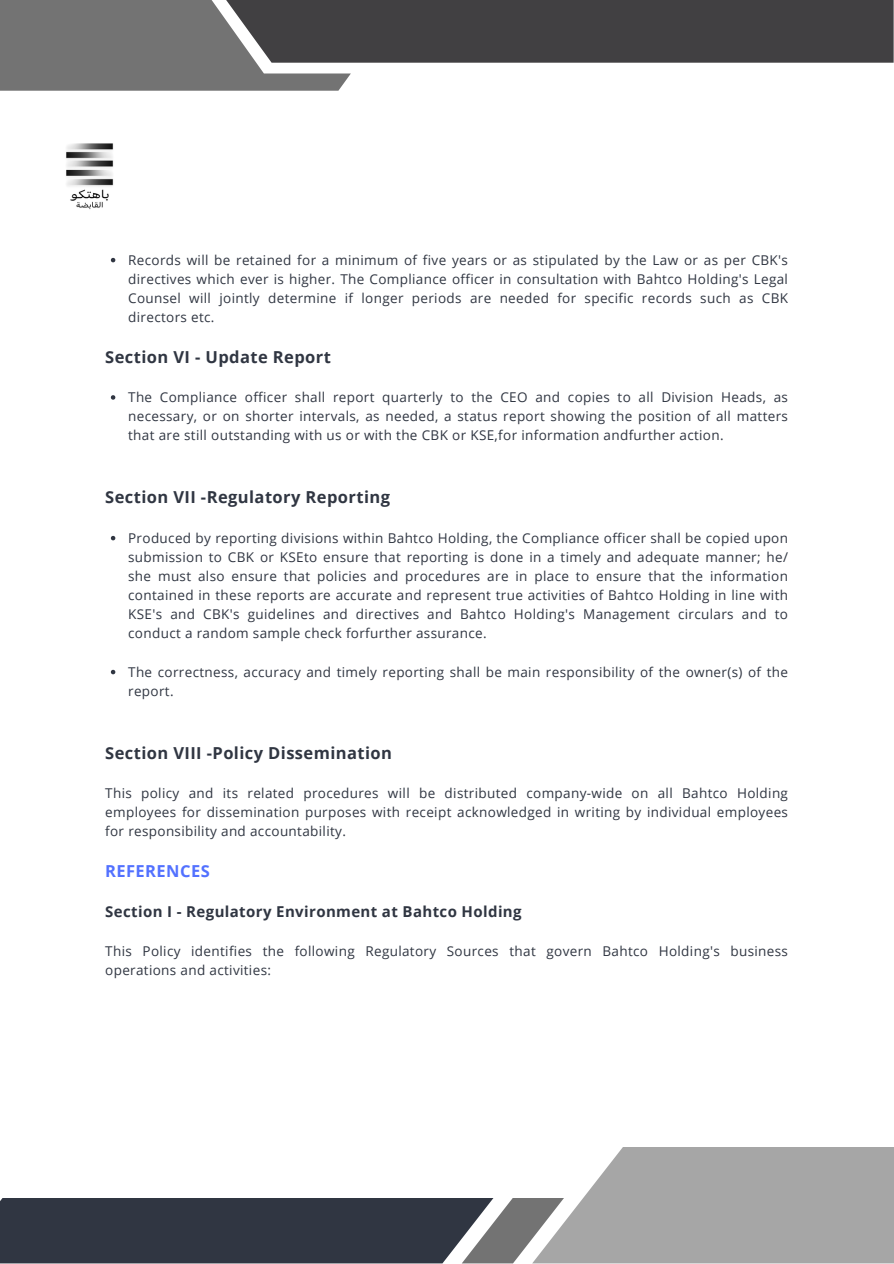
<style>
.page{position:relative;width:894px;height:1264px;background:#fff}
.page>*{position:absolute;margin:0;border:0;box-sizing:border-box;transform-origin:0 0}
.t1{font:700 16.5px "Open Sans";letter-spacing:.025em;color:#303642}
.t2{font:700 16.5px "Open Sans";letter-spacing:.025em;color:#5271ff}
.t3{font:700 15px "Open Sans";letter-spacing:.025em;color:#303642}
.t4{font:13.5px/19.2px "Open Sans";letter-spacing:.025em;color:#303642;text-align:justify}
</style>
<div class="page">
<svg style="left:0;top:0;width:893px;height:91px"></svg>
<svg style="left:0;top:1147px;width:893px;height:116px"></svg>
<img style="left:66px;top:143px;width:48px;height:67px">
<svg style="left:111px;top:258px;width:4px;height:4px"></svg>
<svg style="left:111px;top:395px;width:4px;height:4px"></svg>
<svg style="left:111px;top:536px;width:4px;height:4px"></svg>
<svg style="left:111px;top:669px;width:4px;height:5px"></svg>
<p class="t4" style="left:128px;top:250px;width:661px">Records will be retained for a minimum of five years or as stipulated by the Law or as per CBK's directives which ever is higher. The Compliance officer in consultation with Bahtco Holding's Legal Counsel will jointly determine if longer periods are needed for specific records such as CBK directors etc.</p>
<h2 class="t1" style="left:105px;top:345px;width:227px">Section VI - Update Report</h2>
<p class="t4" style="left:128px;top:387px;width:661px">The Compliance officer shall report quarterly to the CEO and copies to all Division Heads, as necessary, or on shorter intervals, as needed, a status report showing the position of all matters that are still outstanding with us or with the CBK or KSE,for information andfurther action.</p>
<h2 class="t1" style="left:105px;top:485px;width:286px">Section VII -Regulatory Reporting</h2>
<p class="t4" style="left:128px;top:528px;width:661px">Produced by reporting divisions within Bahtco Holding, the Compliance officer shall be copied upon submission to CBK or KSEto ensure that reporting is done in a timely and adequate manner; he/ she must also ensure that policies and procedures are in place to ensure that the information contained in these reports are accurate and represent true activities of Bahtco Holding in line with KSE's and CBK's guidelines and directives and Bahtco Holding's Management circulars and to conduct a random sample check forfurther assurance.</p>
<p class="t4" style="left:128px;top:661px;width:661px">The correctness, accuracy and timely reporting shall be main responsibility of the owner(s) of the report.</p>
<h2 class="t1" style="left:105px;top:741px;width:288px">Section VIII -Policy Dissemination</h2>
<p class="t4" style="left:105px;top:783px;width:684px">This policy and its related procedures will be distributed company-wide on all Bahtco Holding employees for dissemination purposes with receipt acknowledged in writing by individual employees for responsibility and accountability.</p>
<h1 class="t2" style="left:105px;top:859px;width:106px">REFERENCES</h1>
<h2 class="t3" style="left:105px;top:901px;width:418px">Section I - Regulatory Environment at Bahtco Holding</h2>
<p class="t4" style="left:105px;top:940px;width:684px">This Policy identifies the following Regulatory Sources that govern Bahtco Holding's business operations and activities:</p>
</div>
